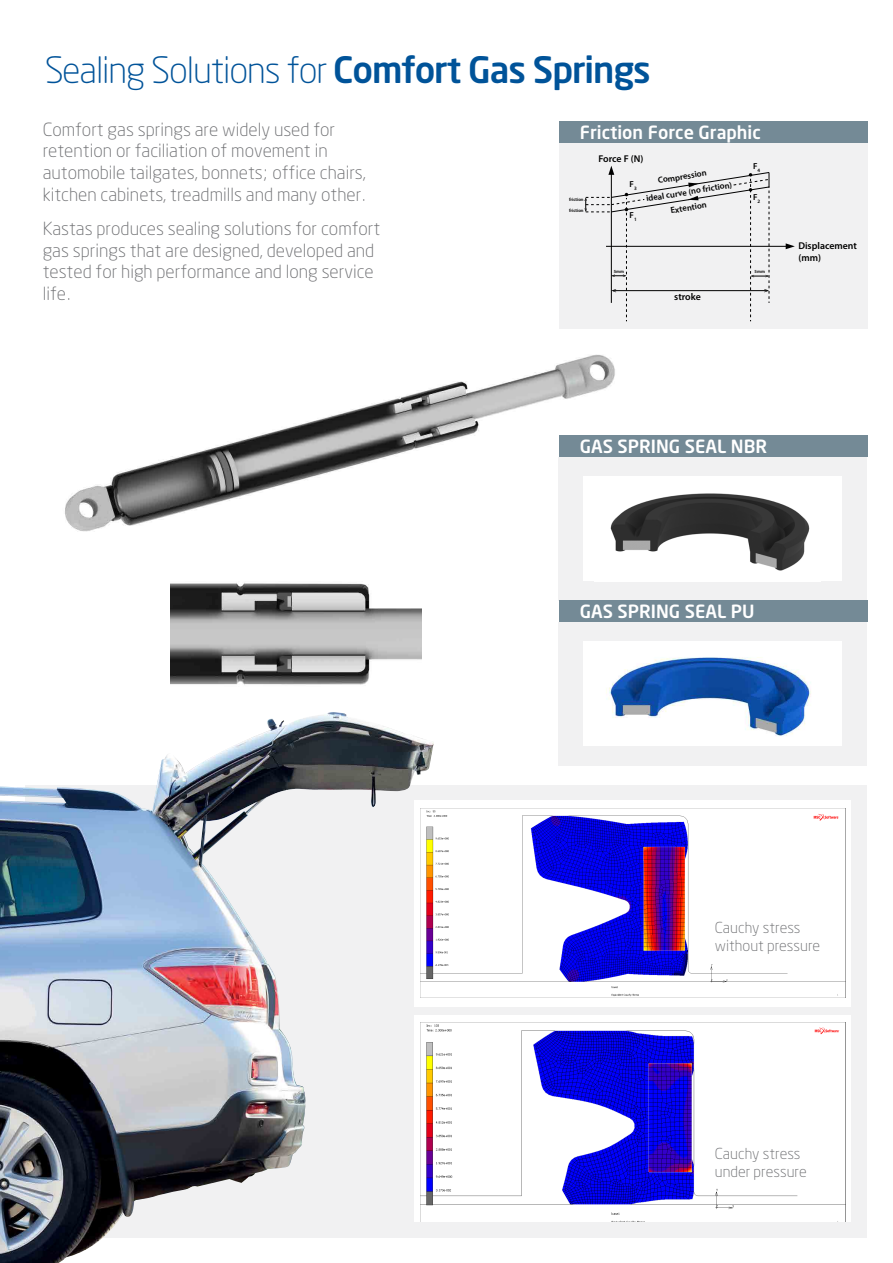
<style>
.page{position:relative;width:893px;height:1263px;background:#fff}
.page>*{position:absolute;margin:0;border:0;box-sizing:border-box;transform-origin:0 0}
.t1{font:36px "Neo Sans Light tr Rev 02";letter-spacing:-.03em;color:#005399}
.t2{font:18px/21.6px "Neo Sans Light tr Rev 02";color:#6d6e71}
.t3{font:18px "Neo Sans Medium tr Rev 02";color:#fff}
.t4{font:15px/18px "Neo Sans Light tr Rev 02";color:#6d6e71}
.t5{font:600 9.9px/11.9px "Myriad Pro";color:#000}
.t6{font:600 8.7px "Myriad Pro";color:#000}
.t7{font:600 4.65px "Myriad Pro";color:#000}
.s1{font-family:"Neo Sans Medium tr Rev 02"}
</style>
<div class="page">
<img style="left:65px;top:354px;width:559px;height:178px">
<div style="left:558px;top:457px;width:309px;height:144px;background:#f1f1f2"></div>
<div style="left:558px;top:622px;width:309px;height:143px;background:#f1f1f2"></div>
<div style="left:559px;top:143px;width:308px;height:186px;background:#f1f1f2"></div>
<hr style="left:606px;top:246px;width:182px;height:1px;background:#000">
<svg style="left:786px;top:243px;width:9px;height:6px"></svg>
<svg style="left:584px;top:166px;width:186px;height:155px"></svg>
<div style="left:26px;top:785px;width:841px;height:452px;background:#f1f1f2"></div>
<div style="left:559px;top:436px;width:308px;height:21px;background:#748a96"></div>
<div style="left:559px;top:601px;width:308px;height:21px;background:#748a96"></div>
<div style="left:559px;top:122px;width:308px;height:21px;background:#748a96"></div>
<div style="left:583px;top:477px;width:259px;height:104px;background:#fff"></div>
<img style="left:610px;top:493px;width:200px;height:78px">
<div style="left:583px;top:641px;width:259px;height:105px;background:#fff"></div>
<img style="left:606px;top:657px;width:205px;height:79px">
<img style="left:170px;top:583px;width:251px;height:102px">
<img style="left:0;top:712px;width:434px;height:551px">
<div style="left:414px;top:800px;width:436px;height:207px;background:#fff"></div>
<img style="left:420px;top:808px;width:425px;height:190px">
<div style="left:414px;top:1015px;width:436px;height:207px;background:#fff"></div>
<img style="left:420px;top:1023px;width:425px;height:199px">
<h1 class="t1" style="left:44px;top:49px;width:608px">Sealing Solutions for <span class="s1">Comfort Gas Springs</span></h1>
<p class="t2" style="left:43px;top:118px;width:294px">Comfort gas springs are widely used for</p>
<p class="t3" style="left:580px;top:121px;width:183px">Friction Force Graphic</p>
<p class="t2" style="left:43px;top:140px;width:326px">retention or faciliation of movement in automobile tailgates, bonnets; office chairs, kitchen cabinets, treadmills and many other.</p>
<p class="t2" style="left:43px;top:217px;width:339px">Kastas produces sealing solutions for comfort gas springs that are designed, developed and tested for high performance and long service life.</p>
<p class="t5" style="left:598px;top:153px;width:46px">Force F (N)</p>
<p class="t6" style="left:753px;top:161px;width:9px">F<sub>4</sub></p>
<p class="t6" style="left:753px;top:192px;width:9px">F<sub>2</sub></p>
<p class="t6" style="left:657px;top:175px;width:51px;rotate:-9deg">Compression</p>
<p class="t6" style="left:630px;top:179px;width:9px">F<sub>3</sub></p>
<p class="t6" style="left:630px;top:210px;width:9px">F<sub>1</sub></p>
<p class="t6" style="left:645px;top:193px;width:88px;rotate:-9deg">ideal curve (no friction)</p>
<p class="t7" style="left:569px;top:196px;width:16px">friction</p>
<p class="t6" style="left:670px;top:205px;width:38px;rotate:-9deg">Extention</p>
<p class="t7" style="left:569px;top:207px;width:16px">friction</p>
<p class="t7" style="left:614px;top:268px;width:12px">5mm</p>
<p class="t7" style="left:755px;top:268px;width:12px">5mm</p>
<p class="t5" style="left:674px;top:291px;width:28px">stroke</p>
<p class="t5" style="left:798px;top:240px;width:60px">Displacement (mm)</p>
<p class="t3" style="left:580px;top:435px;width:189px">GAS SPRING SEAL NBR</p>
<p class="t3" style="left:580px;top:600px;width:176px">GAS SPRING SEAL PU</p>
<p class="t4" style="left:715px;top:919px;width:107px">Cauchy stress without pressure</p>
<p class="t4" style="left:715px;top:1145px;width:93px">Cauchy stress under pressure</p>
</div>
